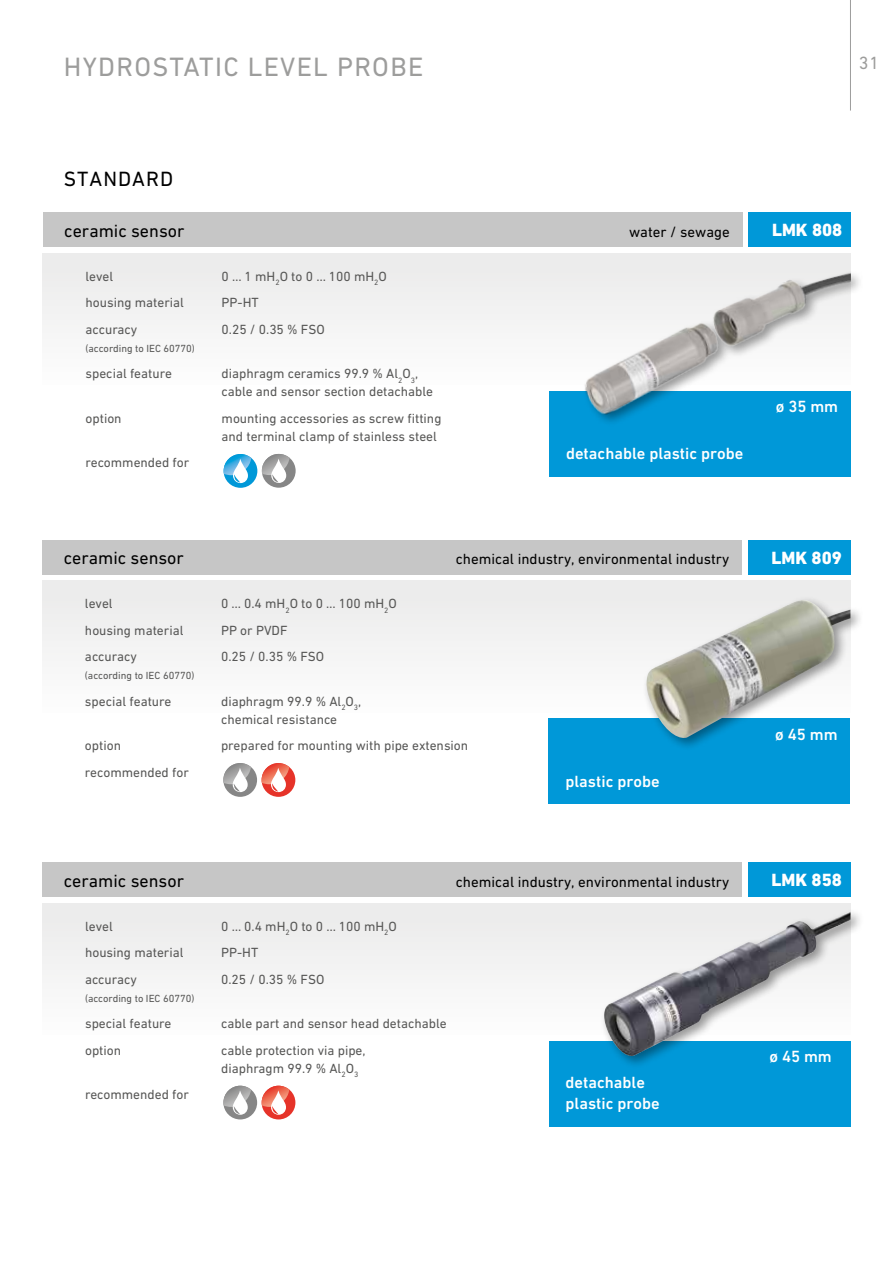
<style>
.page{position:relative;width:893px;height:1263px;background:#fff}
.page>*{position:absolute;margin:0;border:0;box-sizing:border-box;transform-origin:0 0}
.t1{font:27px "DIN Next LT Pro";letter-spacing:.05em;color:#9d9d9c}
.t2{font:21px "DIN Next LT Pro";letter-spacing:.05em;color:#000}
.t3{font:18px "DIN Next LT Pro";color:#000}
.t4{font:800 18px "DIN Next LT Pro";color:#fff}
.t5{font:18px "DIN Next LT Pro";color:#9d9d9c}
.t6{font:500 16.5px/21px "DIN Next LT Pro";color:#fff}
.t7{font:15px "DIN Next LT Pro";color:#000}
.t8{font:13.5px/18px "DIN Next LT Pro";color:#575756}
.t9{font:10.5px "DIN Next LT Pro";color:#575756}
</style>
<div class="page">
<hr style="left:850px;top:0;width:1px;height:111px;background:#9d9d9c">
<div style="left:43px;top:213px;width:699px;height:34px;background:#c6c6c6"></div>
<div style="left:43px;top:253px;width:808px;height:132px;background:#f3f3f3"></div>
<div style="left:749px;top:213px;width:102px;height:34px;background:#0098d8"></div>
<div style="left:549px;top:391px;width:302px;height:85px;background:#0098d8"></div>
<div style="left:582px;top:269px;width:282px;height:158px;background:#000;opacity:.4"></div>
<img style="left:582px;top:269px;width:269px;height:156px">
<div style="left:224px;top:454px;width:33px;height:34px;background:#0098d8;border-radius:50%"></div>
<svg style="left:224px;top:454px;width:27px;height:29px"></svg>
<div style="left:262px;top:454px;width:34px;height:34px;background:#868686;border-radius:50%"></div>
<svg style="left:262px;top:454px;width:28px;height:29px"></svg>
<div style="left:42px;top:540px;width:700px;height:34px;background:#c6c6c6"></div>
<div style="left:42px;top:580px;width:808px;height:132px;background:#f3f3f3"></div>
<div style="left:748px;top:540px;width:102px;height:34px;background:#0098d8"></div>
<div style="left:548px;top:719px;width:302px;height:85px;background:#0098d8"></div>
<div style="left:641px;top:595px;width:222px;height:156px;background:#000;opacity:.4"></div>
<img style="left:644px;top:600px;width:206px;height:140px">
<div style="left:223px;top:763px;width:34px;height:34px;background:#868686;border-radius:50%"></div>
<svg style="left:223px;top:763px;width:28px;height:29px"></svg>
<div style="left:262px;top:763px;width:33px;height:34px;background:#e63329;border-radius:50%"></div>
<svg style="left:262px;top:763px;width:27px;height:29px"></svg>
<div style="left:748px;top:863px;width:102px;height:34px;background:#0098d8"></div>
<div style="left:43px;top:903px;width:807px;height:132px;background:#f3f3f3"></div>
<div style="left:43px;top:863px;width:699px;height:34px;background:#c6c6c6"></div>
<div style="left:549px;top:1041px;width:301px;height:85px;background:#0098d8"></div>
<div style="left:599px;top:907px;width:265px;height:162px;background:#000;opacity:.4"></div>
<img style="left:604px;top:911px;width:246px;height:145px">
<div style="left:223px;top:1086px;width:34px;height:33px;background:#868686;border-radius:50%"></div>
<svg style="left:223px;top:1086px;width:28px;height:29px"></svg>
<div style="left:262px;top:1086px;width:33px;height:33px;background:#e63329;border-radius:50%"></div>
<svg style="left:262px;top:1086px;width:27px;height:29px"></svg>
<h1 class="t1" style="left:64px;top:51px;width:361px">HYDROSTATIC LEVEL PROBE</h1>
<h3 class="t5" style="left:859px;top:52px;width:22px">31</h3>
<h2 class="t2" style="left:64px;top:167px;width:111px">STANDARD</h2>
<h3 class="t3" style="left:64px;top:220px;width:122px">ceramic sensor</h3>
<p class="t7" style="left:629px;top:223px;width:102px">water / sewage</p>
<p class="t8" style="left:86px;top:267px;width:29px">level</p>
<p class="t8" style="left:222px;top:267px;width:167px">0 … 1 mH<sub>2</sub>O to 0 … 100 mH<sub>2</sub>O</p>
<p class="t8" style="left:85px;top:293px;width:100px">housing material</p>
<p class="t8" style="left:222px;top:293px;width:39px">PP-HT</p>
<p class="t8" style="left:85px;top:320px;width:53px">accuracy</p>
<p class="t8" style="left:222px;top:320px;width:105px">0.25 / 0.35 % FSO</p>
<p class="t9" style="left:86px;top:342px;width:111px">(according to IEC 60770)</p>
<p class="t8" style="left:86px;top:364px;width:88px">special feature</p>
<p class="t8" style="left:222px;top:364px;width:213px">diaphragm ceramics 99.9 % Al<sub>2</sub>O<sub>3</sub>, cable and sensor section detachable</p>
<p class="t8" style="left:86px;top:409px;width:38px">option</p>
<p class="t8" style="left:222px;top:409px;width:221px">mounting accessories as screw fitting and terminal clamp of stainless steel</p>
<p class="t8" style="left:86px;top:453px;width:105px">recommended for</p>
<p class="t6" style="left:566px;top:443px;width:179px">detachable plastic probe</p>
<h3 class="t4" style="left:772px;top:220px;width:72px">LMK 808</h3>
<p class="t6" style="left:776px;top:396px;width:64px">ø 35 mm</p>
<h3 class="t3" style="left:64px;top:548px;width:122px">ceramic sensor</h3>
<p class="t7" style="left:456px;top:550px;width:275px">chemical industry, environmental industry</p>
<p class="t8" style="left:85px;top:594px;width:29px">level</p>
<p class="t8" style="left:221px;top:594px;width:177px">0 … 0.4 mH<sub>2</sub>O to 0 … 100 mH<sub>2</sub>O</p>
<p class="t8" style="left:85px;top:621px;width:100px">housing material</p>
<p class="t8" style="left:221px;top:621px;width:68px">PP or PVDF</p>
<p class="t8" style="left:85px;top:647px;width:53px">accuracy</p>
<p class="t8" style="left:221px;top:647px;width:105px">0.25 / 0.35 % FSO</p>
<p class="t9" style="left:85px;top:669px;width:111px">(according to IEC 60770)</p>
<p class="t8" style="left:85px;top:692px;width:88px">special feature</p>
<p class="t8" style="left:221px;top:692px;width:142px">diaphragm 99.9 % Al<sub>2</sub>O<sub>3</sub>, chemical resistance</p>
<p class="t8" style="left:85px;top:736px;width:38px">option</p>
<p class="t8" style="left:221px;top:736px;width:249px">prepared for mounting with pipe extension</p>
<p class="t8" style="left:85px;top:763px;width:105px">recommended for</p>
<p class="t6" style="left:565px;top:770px;width:96px">plastic probe</p>
<h3 class="t4" style="left:772px;top:547px;width:72px">LMK 809</h3>
<p class="t6" style="left:775px;top:723px;width:64px">ø 45 mm</p>
<h3 class="t3" style="left:64px;top:870px;width:122px">ceramic sensor</h3>
<p class="t7" style="left:456px;top:873px;width:275px">chemical industry, environmental industry</p>
<p class="t8" style="left:85px;top:917px;width:29px">level</p>
<p class="t8" style="left:221px;top:917px;width:177px">0 … 0.4 mH<sub>2</sub>O to 0 … 100 mH<sub>2</sub>O</p>
<p class="t8" style="left:85px;top:943px;width:100px">housing material</p>
<p class="t8" style="left:221px;top:943px;width:39px">PP-HT</p>
<p class="t8" style="left:85px;top:970px;width:53px">accuracy</p>
<p class="t8" style="left:221px;top:970px;width:105px">0.25 / 0.35 % FSO</p>
<p class="t9" style="left:85px;top:992px;width:111px">(according to IEC 60770)</p>
<p class="t8" style="left:85px;top:1014px;width:88px">special feature</p>
<p class="t8" style="left:221px;top:1014px;width:227px">cable part and sensor head detachable</p>
<p class="t8" style="left:85px;top:1041px;width:38px">option</p>
<p class="t8" style="left:221px;top:1041px;width:146px">cable protection via pipe, diaphragm 99.9 % Al<sub>2</sub>O<sub>3</sub></p>
<p class="t8" style="left:85px;top:1085px;width:105px">recommended for</p>
<p class="t6" style="left:566px;top:1072px;width:96px">detachable plastic probe</p>
<h3 class="t4" style="left:772px;top:870px;width:72px">LMK 858</h3>
<p class="t6" style="left:769px;top:1046px;width:64px">ø 45 mm</p>
</div>
